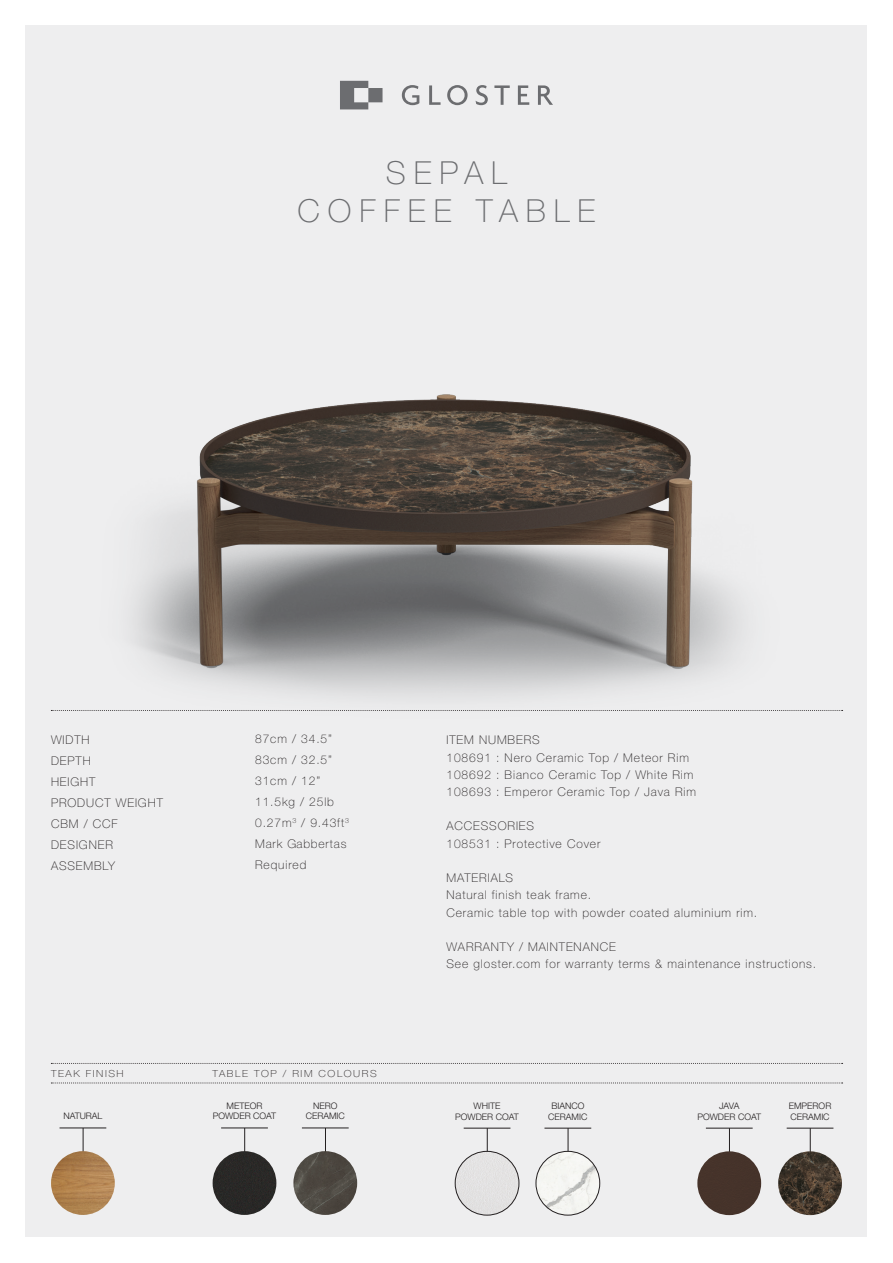
<style>
.page{position:relative;width:893px;height:1263px;background:#fff}
.page>*{position:absolute;margin:0;border:0;box-sizing:border-box;transform-origin:0 0}
.t1{font:100 31.8px "Helvetica Neue LT Pro";letter-spacing:.25em;color:#6c6d70}
.t2{font:100 12px/20.9px "Helvetica Neue LT Pro";letter-spacing:.075em;color:#231f20}
.t3{font:100 9.75px "Helvetica Neue LT Pro";letter-spacing:.15em;color:#231f20;scale:1.08 1}
.t4{font:300 9px "Helvetica Neue LT Pro";color:#231f20}
</style>
<div class="page">
<div style="left:26px;top:26px;width:841px;height:1211px;background:#eeeeef"></div>
<svg style="left:340px;top:81px;width:213px;height:28px"></svg>
<img style="left:131px;top:394px;width:611px;height:304px">
<svg style="left:51px;top:1083px;width:792px;height:1px"></svg>
<svg style="left:51px;top:1063px;width:792px;height:1px"></svg>
<svg style="left:51px;top:710px;width:792px;height:1px"></svg>
<hr style="left:60px;top:1128px;width:46px;height:1px;background:#231f20">
<svg style="left:83px;top:1128px;width:1px;height:23px"></svg>
<img style="left:51px;top:1151px;width:64px;height:64px;border-radius:32px">
<hr style="left:302px;top:1128px;width:47px;height:1px;background:#231f20">
<svg style="left:325px;top:1129px;width:1px;height:22px"></svg>
<img style="left:293px;top:1151px;width:64px;height:64px;border-radius:32px">
<hr style="left:221px;top:1128px;width:47px;height:1px;background:#231f20">
<svg style="left:244px;top:1128px;width:1px;height:23px"></svg>
<div style="left:213px;top:1151px;width:63px;height:64px;background:#292826;border-radius:32px"></div>
<hr style="left:464px;top:1128px;width:46px;height:1px;background:#231f20">
<svg style="left:487px;top:1128px;width:1px;height:23px"></svg>
<div style="left:455px;top:1151px;width:64px;height:64px;background:#e3e2e2;border-radius:32px"></div>
<div style="left:455px;top:1151px;width:64px;height:64px;border:1px solid #231f20;border-radius:50%"></div>
<hr style="left:544px;top:1128px;width:47px;height:1px;background:#231f20">
<svg style="left:568px;top:1128px;width:1px;height:23px"></svg>
<hr style="left:706px;top:1128px;width:47px;height:1px;background:#231f20">
<svg style="left:729px;top:1128px;width:1px;height:23px"></svg>
<div style="left:697px;top:1151px;width:64px;height:64px;background:#46332a;border-radius:32px"></div>
<hr style="left:787px;top:1128px;width:46px;height:1px;background:#231f20">
<svg style="left:810px;top:1128px;width:1px;height:23px"></svg>
<img style="left:778px;top:1151px;width:64px;height:64px;border-radius:32px">
<img style="left:536px;top:1151px;width:64px;height:64px;border-radius:32px">
<div style="left:536px;top:1151px;width:64px;height:64px;border:1px solid #231f20;border-radius:50%"></div>
<p class="t1" style="left:386px;top:154px;width:123px">SEPAL</p>
<p class="t1" style="left:298px;top:192px;width:299px">COFFEE TABLE</p>
<p class="t2" style="left:51px;top:729px;width:40px">WIDTH</p>
<p class="t2" style="left:51px;top:750px;width:41px">DEPTH</p>
<p class="t2" style="left:51px;top:771px;width:46px">HEIGHT</p>
<p class="t2" style="left:51px;top:792px;width:113px">PRODUCT WEIGHT</p>
<p class="t2" style="left:51px;top:813px;width:68px">CBM / CCF</p>
<p class="t2" style="left:51px;top:834px;width:63px">DESIGNER</p>
<p class="t2" style="left:51px;top:855px;width:66px">ASSEMBLY</p>
<p class="t2" style="left:255px;top:729px;width:95px">87cm / 34.5”<br>83cm / 32.5”<br>31cm / 12”<br>11.5kg / 25lb<br>0.27m<sup>3</sup> / 9.43ft<sup>3<br></sup>Mark Gabbertas<br>Required</p>
<p class="t3" style="left:51px;top:1067px;width:69px">TEAK FINISH</p>
<p class="t4" style="left:63px;top:1111px;width:41px">NATURAL</p>
<p class="t3" style="left:213px;top:1067px;width:154px">TABLE TOP / RIM COLOURS</p>
<p class="t4" style="left:313px;top:1100px;width:26px">NERO</p>
<p class="t4" style="left:306px;top:1111px;width:41px">CERAMIC</p>
<p class="t4" style="left:227px;top:1100px;width:37px">METEOR</p>
<p class="t4" style="left:213px;top:1111px;width:65px">POWDER COAT</p>
<p class="t2" style="left:446px;top:729px;width:95px">ITEM NUMBERS</p>
<p class="t2" style="left:446px;top:747px;width:244px">108691 : Nero Ceramic Top / Meteor Rim</p>
<p class="t2" style="left:446px;top:764px;width:248px">108692 : Bianco Ceramic Top / White Rim</p>
<p class="t2" style="left:446px;top:781px;width:251px">108693 : Emperor Ceramic Top / Java Rim</p>
<p class="t2" style="left:446px;top:816px;width:89px">ACCESSORIES</p>
<p class="t2" style="left:446px;top:833px;width:155px">108531 : Protective Cover</p>
<p class="t2" style="left:446px;top:867px;width:68px">MATERIALS</p>
<p class="t2" style="left:446px;top:885px;width:146px">Natural finish teak frame.</p>
<p class="t2" style="left:446px;top:902px;width:312px">Ceramic table top with powder coated aluminium rim.</p>
<p class="t2" style="left:446px;top:936px;width:171px">WARRANTY / MAINTENANCE</p>
<p class="t2" style="left:446px;top:954px;width:371px">See gloster.com for warranty terms &amp; maintenance instructions.</p>
<p class="t4" style="left:474px;top:1100px;width:28px">WHITE</p>
<p class="t4" style="left:455px;top:1111px;width:65px">POWDER COAT</p>
<p class="t4" style="left:551px;top:1100px;width:35px">BIANCO</p>
<p class="t4" style="left:548px;top:1111px;width:41px">CERAMIC</p>
<p class="t4" style="left:719px;top:1100px;width:22px">JAVA</p>
<p class="t4" style="left:697px;top:1111px;width:65px">POWDER COAT</p>
<p class="t4" style="left:789px;top:1100px;width:44px">EMPEROR</p>
<p class="t4" style="left:790px;top:1111px;width:41px">CERAMIC</p>
</div>
